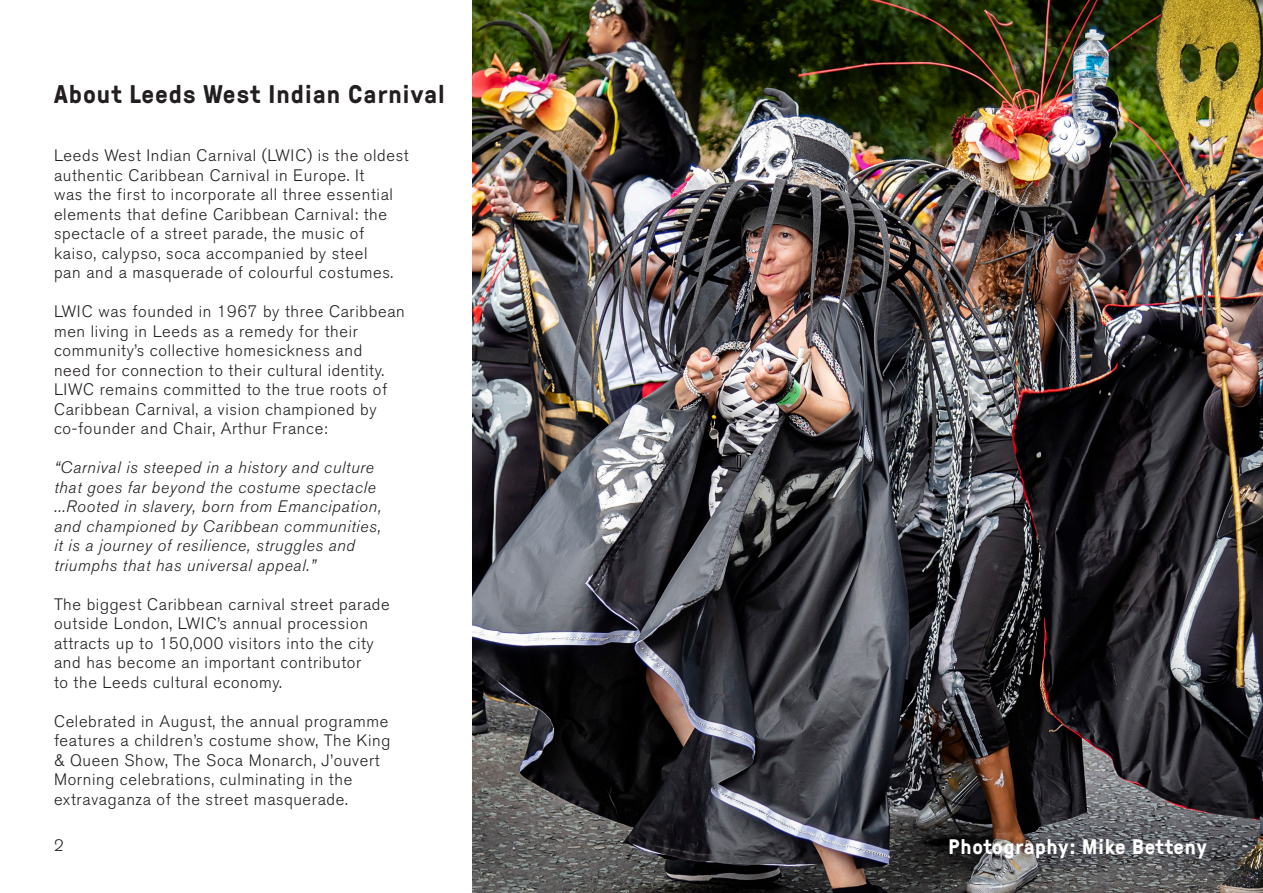
<style>
.page{position:relative;width:1263px;height:893px;background:#fff}
.page>*{position:absolute;margin:0;border:0;box-sizing:border-box;transform-origin:0 0}
.Main_Body_Copy{font:700 25.5px "GT Pressura";letter-spacing:.04em;color:#231f20}
.Main_Body_Copy-2{font:700 21px "GT Pressura";letter-spacing:.04em;color:#fff}
.t1{font:300 16.5px/19.5px "Akzidenz Grotesk BE";letter-spacing:.04em;color:#231f20}
.t2{font:italic 300 16.5px/19.5px "Akzidenz Grotesk BE";letter-spacing:.04em;color:#231f20}
</style>
<div class="page">
<img style="left:472px;top:0;width:791px;height:893px">
<p class="Main_Body_Copy" style="left:54px;top:76px;width:392px">About Leeds West Indian Carnival</p>
<p class="t1" style="left:54px;top:146px;width:356px">Leeds West Indian Carnival (LWIC) is the oldest authentic Caribbean Carnival in Europe. It<br>was the first to incorporate all three essential elements that define Caribbean Carnival: the spectacle of a street parade, the music of kaiso, calypso, soca accompanied by steel<br>pan and a masquerade of colourful costumes.</p>
<p class="t1" style="left:54px;top:302px;width:352px">LWIC was founded in 1967 by three Caribbean men living in Leeds as a remedy for their community’s collective homesickness and<br>need for connection to their cultural identity.<br>LIWC remains committed to the true roots of Caribbean Carnival, a vision championed by co-founder and Chair, Arthur France:</p>
<p class="t2" style="left:54px;top:458px;width:329px">“Carnival is steeped in a history and culture that goes far beyond the costume spectacle ...Rooted in slavery, born from Emancipation, and championed by Caribbean communities, it is a journey of resilience, struggles and triumphs that has universal appeal.”</p>
<p class="t1" style="left:54px;top:595px;width:337px">The biggest Caribbean carnival street parade outside London, LWIC’s annual procession attracts up to 150,000 visitors into the city and has become an important contributor<br>to the Leeds cultural economy.</p>
<p class="t1" style="left:54px;top:712px;width:338px">Celebrated in August, the annual programme features a children’s costume show, The King &amp; Queen Show, The Soca Monarch, J’ouvert Morning celebrations, culminating in the extravaganza of the street masquerade.</p>
<p class="t1" style="left:54px;top:836px;width:11px">2</p>
<p class="Main_Body_Copy-2" style="left:949px;top:831px;width:260px">Photography: Mike Betteny</p>
</div>
